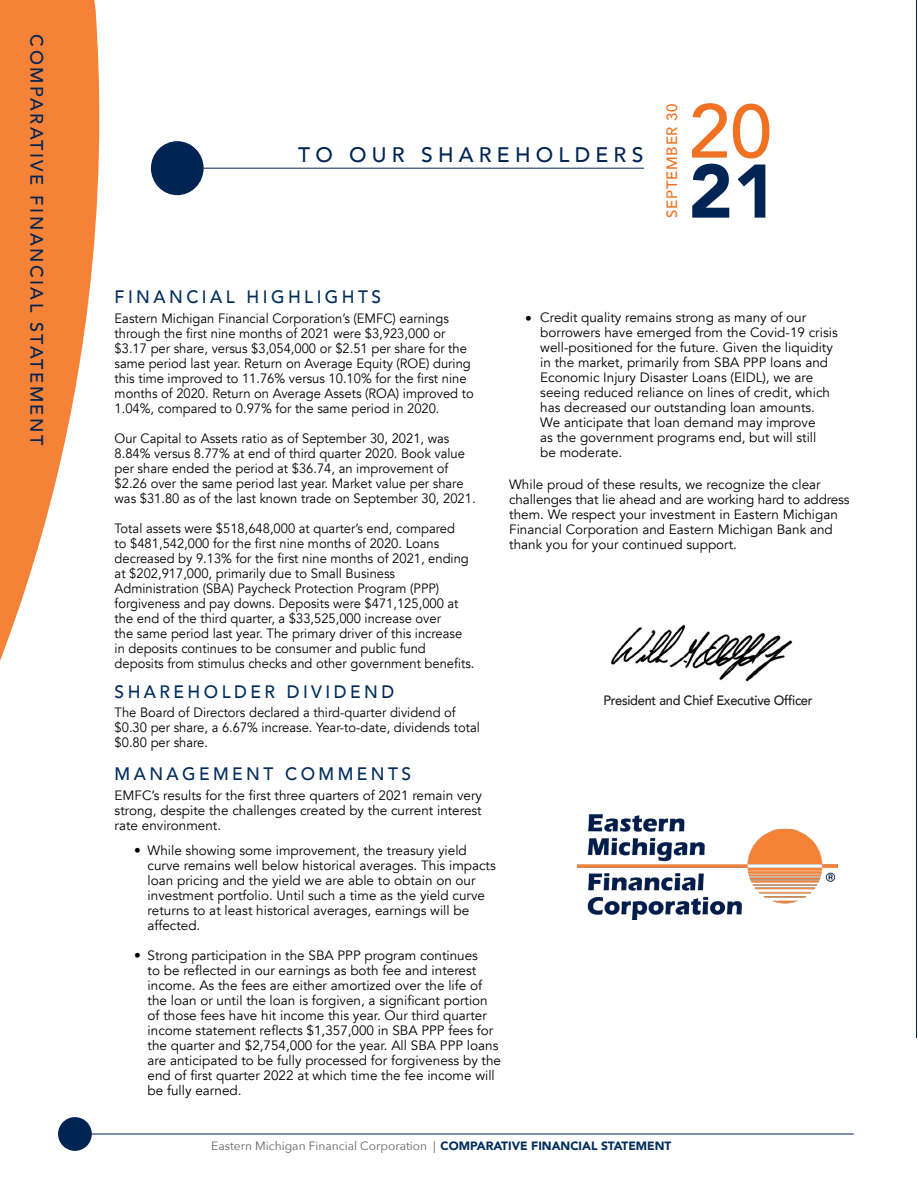
<style>
.page{position:relative;width:918px;height:1188px;background:#fff}
.page>*{position:absolute;margin:0;border:0;box-sizing:border-box;transform-origin:0 0}
.t1{font:500 75px "Avenir";color:#f07122}
.t2{font:900 75px "Avenir";color:#002554}
.t3{font:500 21px "Avenir";letter-spacing:.25em;color:#002554}
.t4{font:500 18px "Avenir";letter-spacing:.2em;color:#002d5d;scale:.96 1}
.t5{font:500 18px "Avenir";letter-spacing:.14em;color:#002554}
.t6{font:500 15px "Avenir";letter-spacing:.05em;color:#f07122}
.t7{font:13.5px/15px "Avenir";color:#000}
.t8{font:13.5px/15px "Avenir";color:#000;scale:.96 1}
.t9{font:500 13.5px "Avenir";letter-spacing:-.02em;color:#1c1c1c;scale:.95 1}
.t10{font:12px "Avenir Next";color:#636466}
.t11{font:700 12px "Avenir Next";letter-spacing:.02em;color:#002554}
.t12{font:900 12px "Avenir";color:#002d5d}
.s1{font-weight:700;color:#002554}
.s2{font-family:"Avenir";font-weight:900;color:#002d5d}
</style>
<div class="page">
<hr style="left:916px;top:0;width:1px;height:1038px;background:#002554">
<svg style="left:0;top:0;width:99px;height:661px;fill:#f58236"></svg>
<img style="left:611px;top:624px;width:182px;height:58px">
<img style="left:578px;top:814px;width:260px;height:106px">
<div style="left:151px;top:141px;width:53px;height:54px;background:#002554;border-radius:50%"></div>
<hr style="left:192px;top:168px;width:452px;height:1px;background:#002554">
<svg style="left:58px;top:1117px;width:61px;height:34px"></svg>
<hr style="left:72px;top:1134px;width:782px;height:1px;background:#002554">
<div style="left:58px;top:1117px;width:34px;height:34px;background:#002554;border-radius:50%"></div>
<h3 class="t5" style="left:52px;top:34px;width:412px;rotate:90deg">COMPARATIVE FINANCIAL STATEMENT</h3>
<h2 class="t3" style="left:298px;top:137px;width:347px">TO OUR SHAREHOLDERS</h2>
<p class="t6" style="left:659px;top:218px;width:116px;rotate:-90deg">SEPTEMBER 30</p>
<h1 class="t1" style="left:689px;top:67px;width:85px">20</h1>
<h1 class="t2" style="left:689px;top:127px;width:90px">21</h1>
<h3 class="t4" style="left:115px;top:282px;width:279px">FINANCIAL HIGHLIGHTS</h3>
<p class="t8" style="left:115px;top:311px;width:376px">Eastern Michigan Financial Corporation’s (EMFC) earnings through the first nine months of 2021 were $3,923,000 or $3.17 per share, versus $3,054,000 or $2.51 per share for the same period last year. Return on Average Equity (ROE) during this time improved to 11.76% versus 10.10% for the first nine months of 2020. Return on Average Assets (ROA) improved to 1.04%, compared to 0.97% for the same period in 2020.</p>
<p class="t8" style="left:115px;top:431px;width:378px">Our Capital to Assets ratio as of September 30, 2021, was 8.84% versus 8.77% at end of third quarter 2020. Book value per share ended the period at $36.74, an improvement of $2.26 over the same period last year. Market value per share was $31.80 as of the last known trade on September 30, 2021.</p>
<p class="t8" style="left:115px;top:521px;width:376px">Total assets were $518,648,000 at quarter’s end, compared<br>to $481,542,000 for the first nine months of 2020. Loans decreased by 9.13% for the first nine months of 2021, ending at $202,917,000, primarily due to Small Business Administration (SBA) Paycheck Protection Program (PPP) forgiveness and pay downs. Deposits were $471,125,000 at the end of the third quarter, a $33,525,000 increase over<br>the same period last year. The primary driver of this increase in deposits continues to be consumer and public fund deposits from stimulus checks and other government benefits.</p>
<h3 class="t4" style="left:115px;top:676px;width:293px">SHAREHOLDER DIVIDEND</h3>
<p class="t8" style="left:115px;top:706px;width:382px">The Board of Directors declared a third-quarter dividend of $0.30 per share, a 6.67% increase. Year-to-date, dividends total $0.80 per share.</p>
<h3 class="t4" style="left:115px;top:758px;width:310px">MANAGEMENT COMMENTS</h3>
<p class="t7" style="left:115px;top:788px;width:369px;text-align:justify">EMFC’s results for the first three quarters of 2021 remain very strong, despite the challenges created by the current interest rate environment.</p>
<p class="t7" style="left:148px;top:843px;width:350px">While showing some improvement, the treasury yield curve remains well below historical averages. This impacts loan pricing and the yield we are able to obtain on our investment portfolio. Until such a time as the yield curve returns to at least historical averages, earnings will be affected.</p>
<p class="t7" style="left:148px;top:948px;width:355px">Strong participation in the SBA PPP program continues<br>to be reflected in our earnings as both fee and interest income. As the fees are either amortized over the life of the loan or until the loan is forgiven, a significant portion of those fees have hit income this year. Our third quarter income statement reflects $1,357,000 in SBA PPP fees for the quarter and $2,754,000 for the year. All SBA PPP loans are anticipated to be fully processed for forgiveness by the end of first quarter 2022 at which time the fee income will be fully earned.</p>
<p class="t7" style="left:134px;top:843px;width:8px">•</p>
<p class="t7" style="left:134px;top:948px;width:8px">•</p>
<p class="t7" style="left:525px;top:311px;width:8px">•</p>
<p class="t7" style="left:540px;top:310px;width:299px">Credit quality remains strong as many of our borrowers have emerged from the Covid-19 crisis well-positioned for the future. Given the liquidity in the market, primarily from SBA PPP loans and Economic Injury Disaster Loans (EIDL), we are seeing reduced reliance on lines of credit, which has decreased our outstanding loan amounts.<br>We anticipate that loan demand may improve<br>as the government programs end, but will still<br>be moderate.</p>
<p class="t7" style="left:509px;top:477px;width:342px">While proud of these results, we recognize the clear challenges that lie ahead and are working hard to address them. We respect your investment in Eastern Michigan Financial Corporation and Eastern Michigan Bank and thank you for your continued support.</p>
<p class="t9" style="left:604px;top:689px;width:222px">President and Chief Executive Officer</p>
<p class="t10" style="left:192px;top:1135px;width:467px">Eastern Michigan Fi ancial Corp ation | <span class="s1">COMPARITIVE FINA CIAL STA EM NT</span></p>
<p class="t10" style="left:211px;top:1135px;width:293px">Eastern Michigan Financial Corporation | <span class="s2">OMPARA</span></p>
<p class="t12" style="left:579px;top:1136px;width:94px">IAL STATEMENT</p>
<p class="t11" style="left:442px;top:1135px;width:237px">COMPARITIVE FINANCIAL STATEMENT</p>
</div>
